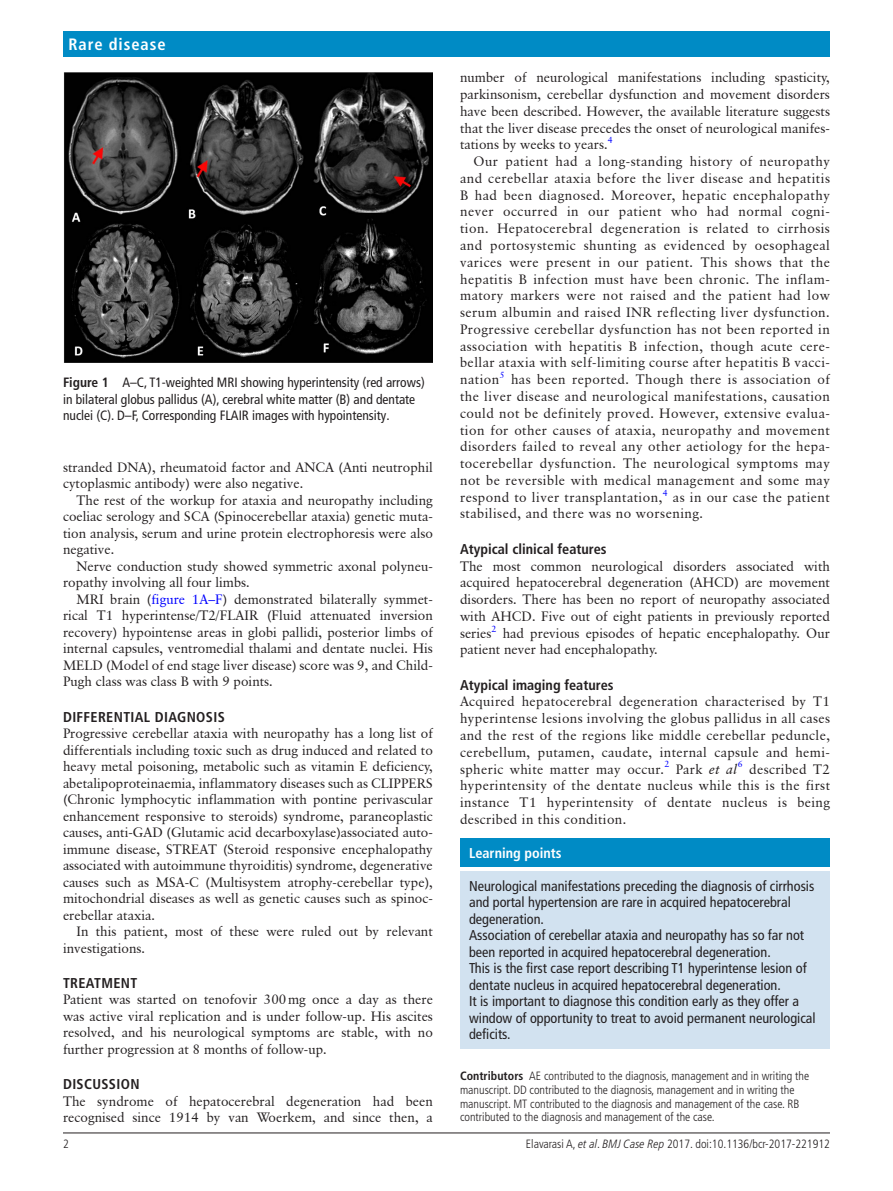
<style>
.page{position:relative;width:893px;height:1191px;background:#fff}
.page>*{position:absolute;margin:0;border:0;box-sizing:border-box;transform-origin:0 0}
.t1{font:700 condensed 16.5px "Frutiger LT Pro";color:#fff}
.t2{font:condensed 14.25px/16.5px "Frutiger LT Pro";color:#231f20}
.t3{font:700 condensed 14.25px "Frutiger LT Pro";letter-spacing:.025em;color:#231f20}
.t4{font:700 condensed 14.25px "Frutiger LT Pro";color:#fff}
.t5{font:13.5px/16.8px "Classical Garamond BT";color:#231f20;text-align:justify}
.t6{font:condensed 13.5px/16.5px "Frutiger LT Pro";color:#231f20}
.t7{font:300 condensed 12px/13.8px "Frutiger LT Pro";color:#231f20}
.s1{font-weight:700}
.s2{color:#00f}
.s3{font-style:italic}
</style>
<div class="page">
<hr style="left:63px;top:1132px;width:767px;height:1px;background:#231f20">
<div style="left:63px;top:31px;width:767px;height:25px;background:#008bc5"></div>
<div style="left:460px;top:838px;width:370px;height:29px;background:#008bc5"></div>
<div style="left:460px;top:871px;width:370px;height:177px;background:#d2e2f0"></div>
<img style="left:63px;top:72px;width:370px;height:291px">
<p class="t1" style="left:69px;top:34px;width:99px">Rare disease</p>
<p class="t6" style="left:63px;top:374px;width:363px"><span class="s1">Figure 1</span> A–C, T1-weighted MRI showing hyperintensity (red arrows) in bilateral globus pallidus (A), cerebral white matter (B) and dentate nuclei (C). D–F, Corresponding FLAIR images with hypointensity.</p>
<p class="t5" style="left:63px;top:458px;width:371px">stranded DNA), rheumatoid factor and ANCA (Anti neutrophil cytoplasmic antibody) were also negative.</p>
<p class="t5" style="left:63px;top:491px;width:371px;text-indent:14px">The rest of the workup for ataxia and neuropathy including coeliac serology and SCA (Spinocerebellar ataxia) genetic muta&shy;tion analysis, serum and urine protein electrophoresis were also negative.</p>
<p class="t5" style="left:63px;top:557px;width:371px;text-indent:14px">Nerve conduction study showed symmetric axonal polyneu&shy;ropathy involving all four limbs.</p>
<p class="t5" style="left:63px;top:590px;width:371px;text-indent:14px">MRI brain (<span class="s2">figure 1A–F</span>) demonstrated bilaterally symmet&shy;rical T1 hyperintense/T2/FLAIR (Fluid attenuated inversion recovery) hypointense areas in globi pallidi, posterior limbs of internal capsules, ventromedial thalami and dentate nuclei. His MELD (Model of end stage liver disease) score was 9, and Child-Pugh class was class B with 9 points.</p>
<p class="t3" style="left:63px;top:708px;width:162px">Differential diagnosis</p>
<p class="t5" style="left:63px;top:725px;width:371px">Progressive cerebellar ataxia with neuropathy has a long list of differentials including toxic such as drug induced and related to heavy metal poisoning, metabolic such as vitamin E deficiency, abetalipoproteinaemia, inflammatory diseases such as CLIPPERS (Chronic lymphocytic inflammation with pontine perivascular enhancement responsive to steroids) syndrome, paraneoplastic causes, anti-GAD (Glutamic acid decarboxylase)associated auto&shy;immune disease, STREAT (Steroid responsive encephalopathy associated with autoimmune thyroiditis) syndrome, degenerative causes such as MSA-C (Multisystem atrophy-cerebellar type), mitochondrial diseases as well as genetic causes such as spinoc&shy;erebellar ataxia.</p>
<p class="t5" style="left:63px;top:923px;width:371px;text-indent:14px">In this patient, most of these were ruled out by relevant investigations.</p>
<p class="t3" style="left:63px;top:974px;width:76px">Treatment</p>
<p class="t5" style="left:63px;top:991px;width:371px">Patient was started on tenofovir 300mg once a day as there was active viral replication and is under follow-up. His ascites resolved, and his neurological symptoms are stable, with no further progression at 8 months of follow-up.</p>
<p class="t3" style="left:63px;top:1075px;width:78px">Discussion</p>
<p class="t5" style="left:63px;top:1092px;width:371px">The syndrome of hepatocerebral degeneration had been recognised since 1914 by van Woerkem, and since then, a</p>
<p class="t5" style="left:460px;top:69px;width:371px">number of neurological manifestations including spasticity, parkinsonism, cerebellar dysfunction and movement disorders have been described. However, the available literature suggests that the liver disease precedes the onset of neurological manifes&shy;tations by weeks to years.<sup>4</sup></p>
<p class="t5" style="left:460px;top:153px;width:371px;text-indent:14px">Our patient had a long-standing history of neuropathy and cerebellar ataxia before the liver disease and hepatitis B had been diagnosed. Moreover, hepatic encephalopathy never occurred in our patient who had normal cogni&shy;tion. Hepatocerebral degeneration is related to cirrhosis and portosystemic shunting as evidenced by oesophageal varices were present in our patient. This shows that the hepatitis B infection must have been chronic. The inflam&shy;matory markers were not raised and the patient had low serum albumin and raised INR reflecting liver dysfunction.<br>Progressive cerebellar dysfunction has not been reported in association with hepatitis B infection, though acute cere&shy;bellar ataxia with self-limiting course after hepatitis B vacci&shy;nation<sup>5</sup> has been reported. Though there is association of the liver disease and neurological manifestations, causation could not be definitely proved. However, extensive evalua&shy;tion for other causes of ataxia, neuropathy and movement disorders failed to reveal any other aetiology for the hepa&shy;tocerebellar dysfunction. The neurological symptoms may not be reversible with medical management and some may respond to liver transplantation,<sup>4</sup> as in our case the patient stabilised, and there was no worsening.</p>
<p class="t3" style="left:460px;top:540px;width:148px">Atypical clinical features</p>
<p class="t5" style="left:460px;top:557px;width:371px">The most common neurological disorders associated with acquired hepatocerebral degeneration (AHCD) are movement disorders. There has been no report of neuropathy associated with AHCD. Five out of eight patients in previously reported series<sup>2</sup> had previous episodes of hepatic encephalopathy. Our patient never had encephalopathy.</p>
<p class="t3" style="left:460px;top:676px;width:155px">Atypical imaging features</p>
<p class="t5" style="left:460px;top:693px;width:372px">Acquired hepatocerebral degeneration characterised by T1 hyperintense lesions involving the globus pallidus in all cases and the rest of the regions like middle cerebellar peduncle, cerebellum, putamen, caudate, internal capsule and hemi&shy;spheric white matter may occur.<sup>2</sup> Park <span class="s3">et al</span><sup>6</sup> described T2 hyperintensity of the dentate nucleus while this is the first instance T1 hyperintensity of dentate nucleus is being described in this condition.</p>
<p class="t4" style="left:469px;top:844px;width:94px">Learning points</p>
<p class="t2" style="left:469px;top:877px;width:348px">Neurological manifestations preceding the diagnosis of cirrhosis and portal hypertension are rare in acquired hepatocerebral degeneration.<br>Association of cerebellar ataxia and neuropathy has so far not been reported in acquired hepatocerebral degeneration.<br>This is the first case report describing T1 hyperintense lesion of dentate nucleus in acquired hepatocerebral degeneration.<br>It is important to diagnose this condition early as they offer a window of opportunity to treat to avoid permanent neurological deficits.</p>
<p class="t7" style="left:460px;top:1069px;width:351px"><span class="s1">Contributors</span> AE contributed to the diagnosis, management and in writing the manuscript. DD contributed to the diagnosis, management and in writing the manuscript. MT contributed to the diagnosis and management of the case. RB contributed to the diagnosis and management of the case.</p>
<p class="t7" style="left:63px;top:1136px;width:7px">2</p>
<p class="t7" style="left:526px;top:1136px;width:306px">Elavarasi A, <span class="s3">et al</span>. <span class="s3">BMJ Case Rep</span> 2017. doi:10.1136/bcr-2017-221912</p>
</div>
